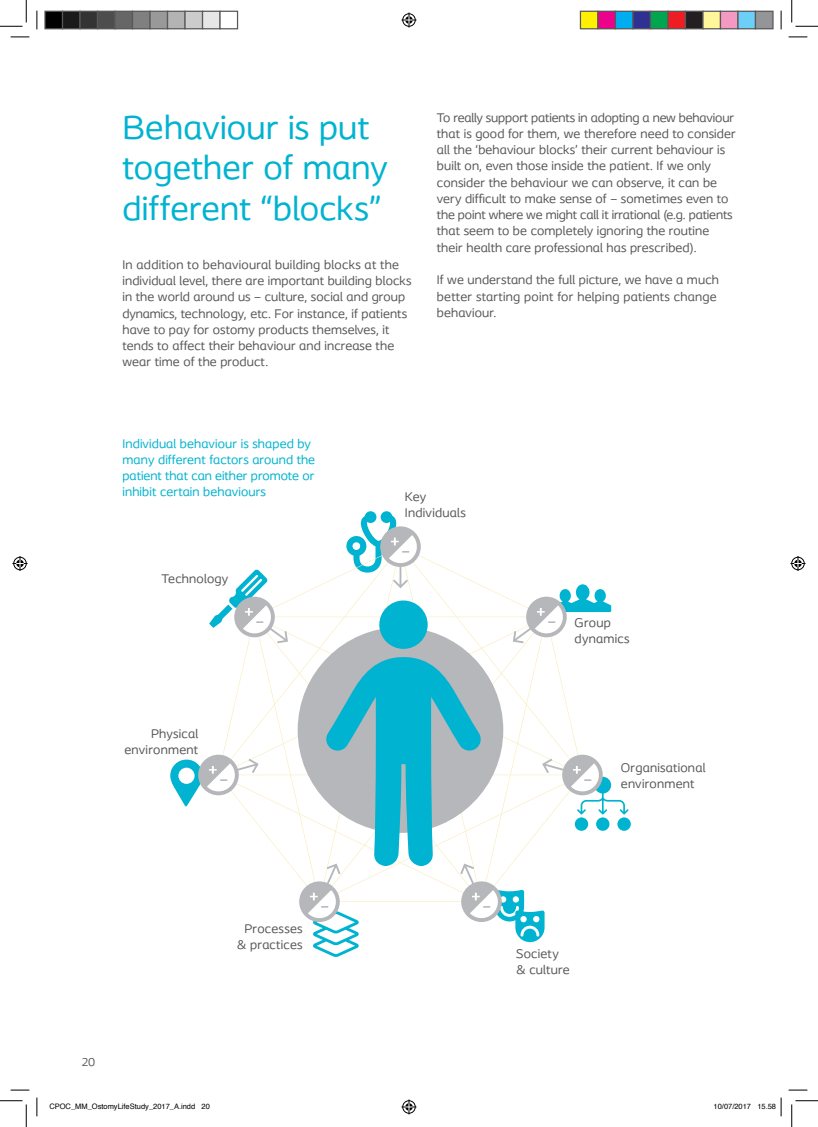
<style>
.page{position:relative;width:818px;height:1127px;background:#fff}
.page>*{position:absolute;margin:0;border:0;box-sizing:border-box;transform-origin:0 0}
.t1{font:35px/40.6px "Coloplast";letter-spacing:.01em;color:#00b3d0}
.t2{font:13.12px/16.2px "Coloplast";letter-spacing:.01em;color:#57585a}
.t3{font:13.12px/16.2px "Coloplast";letter-spacing:.01em;color:#00b3d0}
.t4{font:11.88px "Coloplast";color:#57585a}
.t5{font:7.5px "Helvetica";color:#000}
</style>
<div class="page">
<svg style="left:223px;top:556px;width:333px;height:320px"></svg>
<div style="left:298px;top:627px;width:205px;height:205px;background:#b6b7bb;border-radius:50%"></div>
<svg style="left:346px;top:511px;width:75px;height:77px"></svg>
<svg style="left:513px;top:584px;width:98px;height:59px"></svg>
<svg style="left:209px;top:569px;width:79px;height:74px"></svg>
<svg style="left:170px;top:754px;width:89px;height:52px"></svg>
<div style="left:379px;top:600px;width:49px;height:48px;background:#00b3d0;border-radius:50%"></div>
<svg style="left:299px;top:657px;width:332px;height:299px"></svg>
<svg style="left:11px;top:36px;width:18px;height:2px"></svg>
<svg style="left:788px;top:36px;width:19px;height:2px"></svg>
<svg style="left:11px;top:1089px;width:18px;height:1px"></svg>
<svg style="left:788px;top:1089px;width:19px;height:1px"></svg>
<svg style="left:36px;top:11px;width:2px;height:18px"></svg>
<svg style="left:36px;top:1097px;width:2px;height:18px"></svg>
<svg style="left:780px;top:11px;width:2px;height:18px"></svg>
<svg style="left:0;top:0;width:27px;height:27px"></svg>
<svg style="left:0;top:1100px;width:27px;height:26px"></svg>
<svg style="left:791px;top:0;width:27px;height:27px"></svg>
<svg style="left:791px;top:1100px;width:27px;height:26px"></svg>
<svg style="left:401px;top:13px;width:15px;height:15px"></svg>
<svg style="left:401px;top:1099px;width:15px;height:15px"></svg>
<svg style="left:13px;top:556px;width:15px;height:15px"></svg>
<svg style="left:790px;top:556px;width:15px;height:15px"></svg>
<div style="left:45px;top:11px;width:18px;height:18px;background:#000"></div>
<div style="left:44px;top:11px;width:19px;height:18px;border:1px solid #595959"></div>
<div style="left:63px;top:11px;width:17px;height:18px;background:#1a1a1a"></div>
<div style="left:62px;top:11px;width:19px;height:18px;border:1px solid #595959"></div>
<div style="left:80px;top:11px;width:18px;height:18px;background:#333"></div>
<div style="left:79px;top:11px;width:19px;height:18px;border:1px solid #595959"></div>
<div style="left:98px;top:11px;width:17px;height:18px;background:#4d4d4d"></div>
<div style="left:97px;top:11px;width:19px;height:18px;border:1px solid #595959"></div>
<div style="left:115px;top:11px;width:18px;height:18px;background:#666"></div>
<div style="left:114px;top:11px;width:19px;height:18px;border:1px solid #595959"></div>
<div style="left:133px;top:11px;width:17px;height:18px;background:#808080"></div>
<div style="left:132px;top:11px;width:19px;height:18px;border:1px solid #595959"></div>
<div style="left:150px;top:11px;width:18px;height:18px;background:#999"></div>
<div style="left:149px;top:11px;width:19px;height:18px;border:1px solid #595959"></div>
<div style="left:168px;top:11px;width:17px;height:18px;background:#b3b3b3"></div>
<div style="left:167px;top:11px;width:19px;height:18px;border:1px solid #595959"></div>
<div style="left:185px;top:11px;width:18px;height:18px;background:#ccc"></div>
<div style="left:184px;top:11px;width:19px;height:18px;border:1px solid #595959"></div>
<div style="left:203px;top:11px;width:17px;height:18px;background:#e6e6e6"></div>
<div style="left:202px;top:11px;width:19px;height:18px;border:1px solid #595959"></div>
<div style="left:219px;top:11px;width:19px;height:18px;border:1px solid #595959"></div>
<div style="left:580px;top:11px;width:18px;height:18px;background:#fff101"></div>
<div style="left:580px;top:11px;width:18px;height:18px;border:1px solid #595959"></div>
<div style="left:598px;top:11px;width:17px;height:18px;background:#ed028c"></div>
<div style="left:597px;top:11px;width:19px;height:18px;border:1px solid #595959"></div>
<div style="left:615px;top:11px;width:18px;height:18px;background:#00aeef"></div>
<div style="left:615px;top:11px;width:18px;height:18px;border:1px solid #595959"></div>
<div style="left:633px;top:11px;width:17px;height:18px;background:#2e3092"></div>
<div style="left:632px;top:11px;width:19px;height:18px;border:1px solid #595959"></div>
<div style="left:650px;top:11px;width:18px;height:18px;background:#00a54f"></div>
<div style="left:650px;top:11px;width:18px;height:18px;border:1px solid #595959"></div>
<div style="left:668px;top:11px;width:17px;height:18px;background:#ee1d23"></div>
<div style="left:667px;top:11px;width:19px;height:18px;border:1px solid #595959"></div>
<div style="left:685px;top:11px;width:18px;height:18px;background:#231f20"></div>
<div style="left:685px;top:11px;width:18px;height:18px;border:1px solid #595959"></div>
<div style="left:703px;top:11px;width:17px;height:18px;background:#fff79a"></div>
<div style="left:702px;top:11px;width:19px;height:18px;border:1px solid #595959"></div>
<div style="left:720px;top:11px;width:18px;height:18px;background:#f499c2"></div>
<div style="left:720px;top:11px;width:18px;height:18px;border:1px solid #595959"></div>
<div style="left:738px;top:11px;width:17px;height:18px;background:#6bcff6"></div>
<div style="left:737px;top:11px;width:19px;height:18px;border:1px solid #595959"></div>
<div style="left:755px;top:11px;width:18px;height:18px;background:#939598"></div>
<div style="left:755px;top:11px;width:18px;height:18px;border:1px solid #595959"></div>
<svg style="left:780px;top:1097px;width:2px;height:18px"></svg>
<h1 class="t1" style="left:122px;top:106px;width:267px">Behaviour is put together of many different “blocks”</h1>
<p class="t2" style="left:122px;top:256px;width:290px">In addition to behavioural building blocks at the individual level, there are important building blocks in the world around us – culture, social and group dynamics, technology, etc. For instance, if patients have to pay for ostomy products themselves, it tends to affect their behaviour and increase the wear time of the product.</p>
<p class="t2" style="left:437px;top:109px;width:300px">To really support patients in adopting a new behaviour that is good for them, we therefore need to consider all the ‘behaviour blocks’ their current behaviour is built on, even those inside the patient. If we only consider the behaviour we can observe, it can be very difficult to make sense of – sometimes even to the point where we might call it irrational (e.g. patients that seem to be completely ignoring the routine their health care professional has prescribed).</p>
<p class="t2" style="left:437px;top:271px;width:284px">If we understand the full picture, we have a much better starting point for helping patients change behaviour.</p>
<p class="t3" style="left:122px;top:435px;width:194px">Individual behaviour is shaped by many different factors around the patient that can either promote or inhibit certain behaviours</p>
<p class="t2" style="left:162px;top:570px;width:68px">Technology</p>
<p class="t2" style="left:124px;top:724px;width:75px;text-align:right">Physical environment</p>
<p class="t2" style="left:237px;top:920px;width:67px;text-align:center">Processes &amp; practices</p>
<p class="t2" style="left:405px;top:488px;width:62px">Key<br>Individuals</p>
<p class="t2" style="left:574px;top:614px;width:57px">Group dynamics</p>
<p class="t2" style="left:621px;top:759px;width:86px">Organisational environment</p>
<p class="t2" style="left:516px;top:944px;width:55px">Society &amp; culture</p>
<p class="t4" style="left:82px;top:1054px;width:15px">20</p>
<p class="t5" style="left:49px;top:1100px;width:162px">CPOC_MM_OstomyLifeStudy_2017_A.indd 20</p>
<p class="t5" style="left:713px;top:1100px;width:64px">10/07/2017 15.58</p>
</div>
